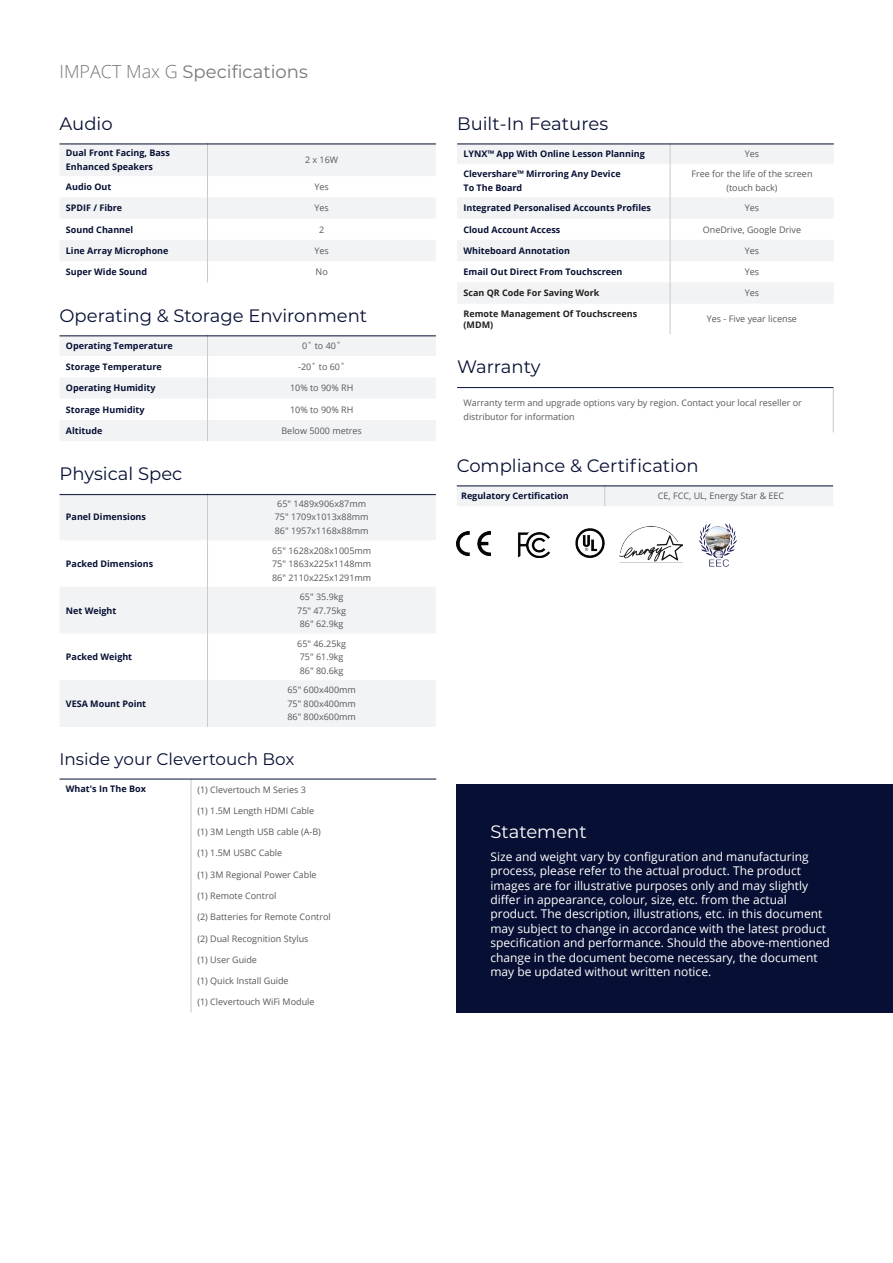
<style>
.page{position:relative;width:893px;height:1263px;background:#fff}
.page>*{position:absolute;margin:0;border:0;box-sizing:border-box;transform-origin:0 0}
.Section_title{font:18px "Montserrat";color:#071034}
.t1{font:18px "Montserrat";color:#76787b}
.t2{font:18px "Montserrat";color:#fff}
.Section_title-2{font:16.8px "Montserrat";color:#071034}
.t3{font:12px/14.4px "Open Sans";color:#fff}
.t4{font:9px/13.5px "Open Sans";color:#57585a;text-align:center}
.t5{font:700 9px/13.5px "Open Sans";color:#071034}
.t6{font:700 9px/10.8px "Open Sans";color:#231f20}
.s1{font-family:"Open Sans";font-weight:300}
</style>
<div class="page">
<svg style="left:457px;top:143px;width:377px;height:161px;fill:#f2f3f4"></svg>
<hr style="left:670px;top:164px;width:1px;height:33px;background:#c7c8ca">
<hr style="left:670px;top:304px;width:1px;height:30px;background:#c7c8ca">
<svg style="left:670px;top:143px;width:1px;height:21px"></svg>
<svg style="left:670px;top:197px;width:1px;height:107px"></svg>
<hr style="left:457px;top:144px;width:377px;height:1px;background:#071034">
<svg style="left:60px;top:336px;width:376px;height:105px"></svg>
<hr style="left:60px;top:335px;width:376px;height:1px;background:#071034">
<svg style="left:60px;top:495px;width:376px;height:232px;fill:#f2f3f4"></svg>
<hr style="left:207px;top:494px;width:1px;height:46px;background:#c7c8ca">
<hr style="left:207px;top:587px;width:1px;height:46px;background:#c7c8ca">
<hr style="left:207px;top:633px;width:1px;height:47px;background:#c7c8ca">
<hr style="left:207px;top:680px;width:1px;height:47px;background:#c7c8ca">
<hr style="left:207px;top:540px;width:1px;height:47px;background:#c7c8ca">
<hr style="left:60px;top:494px;width:376px;height:1px;background:#071034">
<div style="left:457px;top:486px;width:376px;height:20px;background:#f2f3f4"></div>
<hr style="left:457px;top:485px;width:376px;height:1px;background:#071034">
<hr style="left:833px;top:387px;width:1px;height:45px;background:#c7c8ca">
<hr style="left:457px;top:387px;width:376px;height:1px;background:#071034">
<img style="left:457px;top:531px;width:34px;height:24px">
<img style="left:619px;top:526px;width:63px;height:37px">
<img style="left:518px;top:532px;width:32px;height:26px">
<img style="left:575px;top:528px;width:30px;height:30px">
<img style="left:698px;top:523px;width:39px;height:44px">
<svg style="left:191px;top:780px;width:1px;height:232px"></svg>
<hr style="left:60px;top:779px;width:376px;height:1px;background:#071034">
<div style="left:457px;top:784px;width:436px;height:228px;background:#071034"></div>
<svg style="left:60px;top:143px;width:376px;height:139px"></svg>
<hr style="left:60px;top:144px;width:376px;height:1px;background:#071034">
<p class="t1" style="left:60px;top:59px;width:250px"><span class="s1">IMPACT Max G</span> Specifications</p>
<p class="Section_title" style="left:60px;top:111px;width:55px">Audio</p>
<p class="t5" style="left:66px;top:146px;width:105px">Dual Front Facing, Bass</p>
<p class="t5" style="left:66px;top:159px;width:89px">Enhanced Speakers</p>
<p class="t4" style="left:305px;top:153px;width:35px">2 x 16W</p>
<p class="t5" style="left:66px;top:180px;width:47px">Audio Out</p>
<p class="t4" style="left:314px;top:180px;width:16px">Yes</p>
<p class="t5" style="left:66px;top:201px;width:58px">SPDIF / Fibre</p>
<p class="t4" style="left:314px;top:201px;width:16px">Yes</p>
<p class="t5" style="left:66px;top:222px;width:69px">Sound Channel</p>
<p class="t4" style="left:319px;top:222px;width:7px">2</p>
<p class="t5" style="left:66px;top:244px;width:104px">Line Array Microphone</p>
<p class="t4" style="left:314px;top:244px;width:16px">Yes</p>
<p class="t5" style="left:66px;top:265px;width:83px">Super Wide Sound</p>
<p class="t4" style="left:316px;top:265px;width:14px">No</p>
<p class="Section_title" style="left:60px;top:303px;width:309px">Operating &amp; Storage Environment</p>
<p class="t5" style="left:66px;top:339px;width:108px">Operating Temperature</p>
<p class="t4" style="left:302px;top:339px;width:41px">0˚ to 40˚</p>
<p class="t5" style="left:66px;top:360px;width:97px">Storage Temperature</p>
<p class="t4" style="left:298px;top:360px;width:49px">-20˚ to 60˚</p>
<p class="t5" style="left:66px;top:381px;width:91px">Operating Humidity</p>
<p class="t4" style="left:290px;top:381px;width:65px">10% to 90% RH</p>
<p class="t5" style="left:66px;top:402px;width:80px">Storage Humidity</p>
<p class="t4" style="left:290px;top:402px;width:65px">10% to 90% RH</p>
<p class="t5" style="left:66px;top:424px;width:38px">Altitude</p>
<p class="t4" style="left:281px;top:424px;width:82px">Below 5000 metres</p>
<p class="Section_title" style="left:60px;top:462px;width:124px">Physical Spec</p>
<p class="t5" style="left:66px;top:510px;width:82px">Panel Dimensions</p>
<p class="t4" style="left:277px;top:497px;width:90px">65" 1489x906x87mm</p>
<p class="t4" style="left:275px;top:510px;width:95px">75" 1709x1013x88mm</p>
<p class="t4" style="left:275px;top:524px;width:95px">86" 1957x1168x88mm</p>
<p class="t5" style="left:66px;top:557px;width:89px">Packed Dimensions</p>
<p class="t5" style="left:66px;top:603px;width:52px">Net Weight</p>
<p class="t5" style="left:66px;top:650px;width:68px">Packed Weight</p>
<p class="t5" style="left:66px;top:697px;width:82px">VESA Mount Point</p>
<p class="t4" style="left:272px;top:543px;width:101px">65" 1628x208x1005mm</p>
<p class="t4" style="left:272px;top:557px;width:101px">75" 1863x225x1148mm</p>
<p class="t4" style="left:272px;top:570px;width:101px">86" 2110x225x1291mm</p>
<p class="t4" style="left:300px;top:590px;width:45px">65" 35.9kg</p>
<p class="t4" style="left:297px;top:603px;width:50px">75" 47.75kg</p>
<p class="t4" style="left:300px;top:617px;width:45px">86" 62.9kg</p>
<p class="t4" style="left:297px;top:636px;width:50px">65" 46.25kg</p>
<p class="t4" style="left:300px;top:650px;width:45px">75" 61.9kg</p>
<p class="t4" style="left:300px;top:663px;width:45px">86" 80.6kg</p>
<p class="t4" style="left:287px;top:683px;width:70px">65" 600x400mm</p>
<p class="t4" style="left:287px;top:697px;width:70px">75" 800x400mm</p>
<p class="t4" style="left:287px;top:710px;width:70px">86" 800x600mm</p>
<p class="Section_title-2" style="left:60px;top:747px;width:236px">Inside your Clevertouch Box</p>
<p class="t5" style="left:66px;top:782px;width:82px">What's In The Box</p>
<p class="t4" style="left:197px;top:782px;width:110px">(1) Clevertouch M Series 3</p>
<p class="t4" style="left:197px;top:804px;width:118px">(1) 1.5M Length HDMI Cable</p>
<p class="t4" style="left:197px;top:825px;width:125px">(1) 3M Length USB cable (A-B)</p>
<p class="t4" style="left:197px;top:846px;width:86px">(1) 1.5M USBC Cable</p>
<p class="t4" style="left:197px;top:867px;width:121px">(1) 3M Regional Power Cable</p>
<p class="t4" style="left:197px;top:889px;width:81px">(1) Remote Control</p>
<p class="t4" style="left:197px;top:910px;width:135px">(2) Batteries for Remote Control</p>
<p class="t4" style="left:197px;top:931px;width:113px">(2) Dual Recognition Stylus</p>
<p class="t4" style="left:197px;top:952px;width:61px">(1) User Guide</p>
<p class="t4" style="left:197px;top:974px;width:93px">(1) Quick Install Guide</p>
<p class="t4" style="left:197px;top:995px;width:119px">(1) Clevertouch WiFi Module</p>
<p class="Section_title" style="left:457px;top:111px;width:153px">Built-In Features</p>
<p class="t5" style="left:463px;top:147px;width:183px">LYNX™ App With Online Lesson Planning</p>
<p class="t4" style="left:745px;top:147px;width:16px">Yes</p>
<p class="t5" style="left:463px;top:167px;width:159px">Clevershare™ Mirroring Any Device<br>To The Board</p>
<p class="t4" style="left:691px;top:167px;width:123px">Free for the life of the screen (touch back)</p>
<p class="t5" style="left:463px;top:201px;width:189px">Integrated Personalised Accounts Profiles</p>
<p class="t4" style="left:745px;top:201px;width:16px">Yes</p>
<p class="t5" style="left:463px;top:222px;width:98px">Cloud Account Access</p>
<p class="t4" style="left:703px;top:222px;width:100px">OneDrive, Google Drive</p>
<p class="t5" style="left:463px;top:244px;width:108px">Whiteboard Annotation</p>
<p class="t4" style="left:745px;top:244px;width:16px">Yes</p>
<p class="t5" style="left:463px;top:265px;width:160px">Email Out Direct From Touchscreen</p>
<p class="t4" style="left:745px;top:265px;width:16px">Yes</p>
<p class="t6" style="left:463px;top:288px;width:137px">Scan QR Code For Saving Work</p>
<p class="t4" style="left:745px;top:286px;width:16px">Yes</p>
<p class="t6" style="left:463px;top:308px;width:175px">Remote Management Of Touchscreens (MDM)</p>
<p class="t4" style="left:707px;top:312px;width:92px">Yes - Five year license</p>
<p class="Section_title" style="left:457px;top:355px;width:85px">Warranty</p>
<p class="t4" style="left:463px;top:396px;width:340px">Warranty term and upgrade options vary by region. Contact your local reseller or</p>
<p class="t4" style="left:463px;top:409px;width:113px">distributor for information</p>
<p class="Section_title" style="left:457px;top:453px;width:243px">Compliance &amp; Certification</p>
<p class="t5" style="left:461px;top:489px;width:109px">Regulatory Certification</p>
<p class="t4" style="left:658px;top:489px;width:128px">CE, FCC, UL, Energy Star &amp; EEC</p>
<p class="t2" style="left:490px;top:819px;width:98px">Statement</p>
<p class="t3" style="left:490px;top:849px;width:341px">Size and weight vary by configuration and manufacturing process, please refer to the actual product. The product images are for illustrative purposes only and may slightly differ in appearance, colour, size, etc. from the actual product. The description, illustrations, etc. in this document may subject to change in accordance with the latest product specification and performance. Should the above-mentioned change in the document become necessary, the document may be updated without written notice.</p>
</div>
